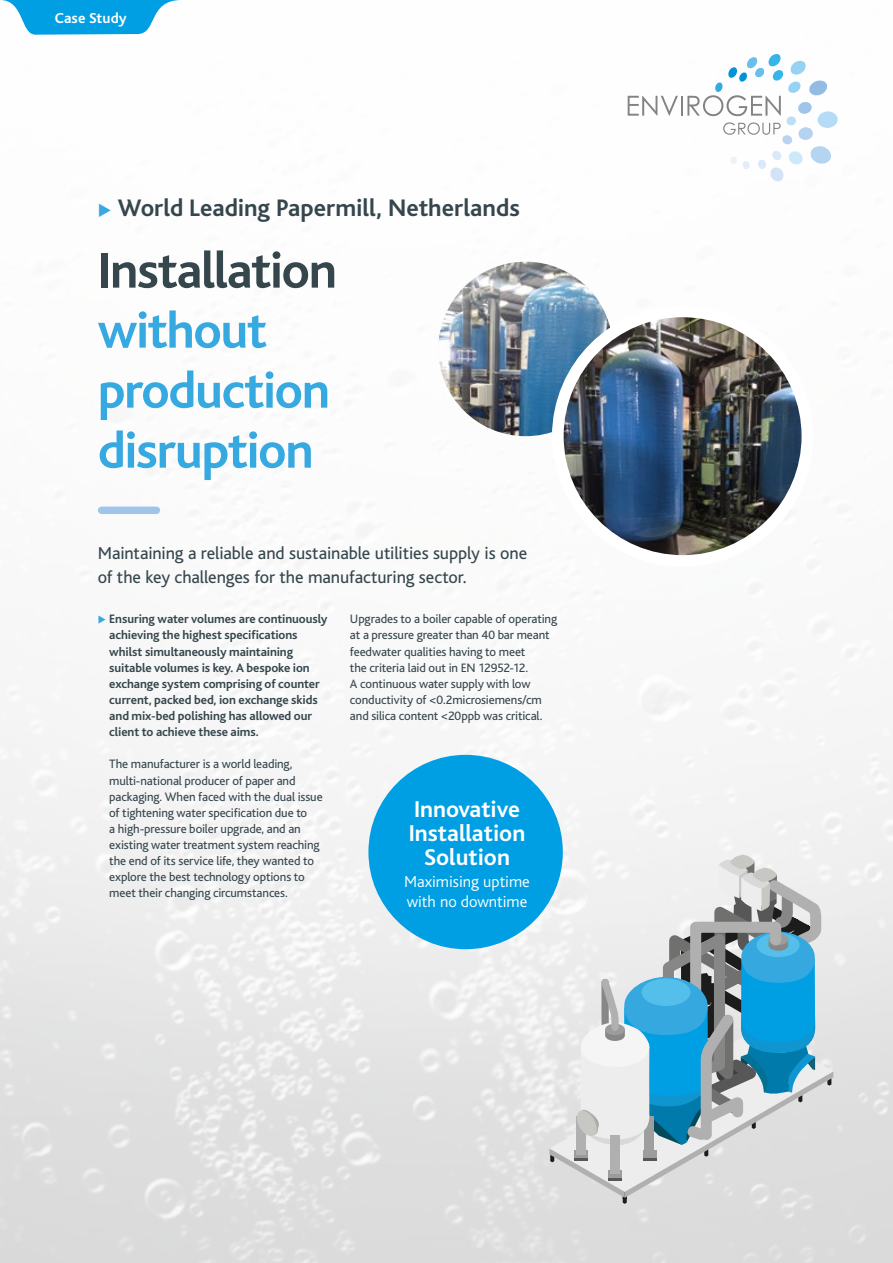
<style>
.page{position:relative;width:893px;height:1263px;background:#fff}
.page>*{position:absolute;margin:0;border:0;box-sizing:border-box;transform-origin:0 0}
.t1{font:700 52.5px/60px "Bliss";letter-spacing:-.025em;color:#36a9e1}
.t2{font:700 52.5px "Bliss";letter-spacing:-.025em;color:#35464d}
.t3{font:700 25.05px "Bliss";color:#35464d}
.t4{font:700 24px/24px "Bliss";color:#fff;text-align:center}
.t5{font:18px/24px "Bliss";letter-spacing:-.005em;color:#35464d}
.t6{font:300 16.5px/19.5px "Bliss";color:#fff}
.t7{font:700 15.15px "Bliss";letter-spacing:.005em;color:#fff}
.t8{font:12.75px/16.2px "Bliss";letter-spacing:-.01em;color:#35464d}
.t9{font:700 12.75px/16.2px "Bliss";letter-spacing:-.01em;color:#35464d}
.s1{color:#36a9e1}
</style>
<div class="page">
<img style="left:0;top:95px;width:893px;height:1168px">
<div style="left:817px;top:111px;width:21px;height:17px;background:#b5dbf6;border-radius:50%"></div>
<svg style="left:628px;top:96px;width:50px;height:20px"></svg>
<hr style="left:681px;top:96px;width:2px;height:20px;background:#838382">
<svg style="left:687px;top:54px;width:145px;height:128px"></svg>
<div style="left:102px;top:506px;width:54px;height:8px;background:#a1c5ea"></div>
<svg style="left:549px;top:854px;width:284px;height:350px"></svg>
<img style="left:438px;top:262px;width:175px;height:174px;border-radius:87px">
<img style="left:562px;top:313px;width:245px;height:248px">
<div style="left:552px;top:306px;width:261px;height:261px;border:12px solid #fff;border-radius:50%"></div>
<div style="left:368px;top:755px;width:195px;height:194px;background:#009fe3;border-radius:50%"></div>
<svg style="left:1px;top:0;width:179px;height:35px"></svg>
<p class="t7" style="left:55px;top:10px;width:73px">Case Study</p>
<h2 class="t3" style="left:98px;top:195px;width:424px"><span class="s1">◆</span> World Leading Papermill, Netherlands</h2>
<h1 class="t2" style="left:98px;top:243px;width:241px">Installation</h1>
<h1 class="t1" style="left:98px;top:302px;width:234px">without production disruption</h1>
<h3 class="t5" style="left:98px;top:541px;width:431px">Maintaining a reliable and sustainable utilities supply is one of the key challenges for the manufacturing sector.</h3>
<p class="t9" style="left:109px;top:611px;width:220px;text-indent:-11px"><span class="s1">◆</span> Ensuring water volumes are continuously achieving the highest specifications whilst simultaneously maintaining suitable volumes is key. A bespoke ion exchange system comprising of counter current, packed bed, ion exchange skids and mix-bed polishing has allowed our client to achieve these aims.</p>
<p class="t8" style="left:109px;top:756px;width:215px">The manufacturer is a world leading, multi-national producer of paper and packaging. When faced with the dual issue of tightening water specification due to<br>a high-pressure boiler upgrade, and an existing water treatment system reaching the end of its service life, they wanted to explore the best technology options to meet their changing circumstances.</p>
<p class="t8" style="left:350px;top:611px;width:209px">Upgrades to a boiler capable of operating at a pressure greater than 40 bar meant feedwater qualities having to meet<br>the criteria laid out in EN 12952-12.<br>A continuous water supply with low conductivity of &lt;0.2microsiemens/cm and silica content &lt;20ppb was critical.</p>
<h3 class="t4" style="left:409px;top:797px;width:118px">Innovative<br>Installation<br>Solution</h3>
<p class="t6" style="left:404px;top:872px;width:127px">Maximising uptime with no downtime</p>
</div>
